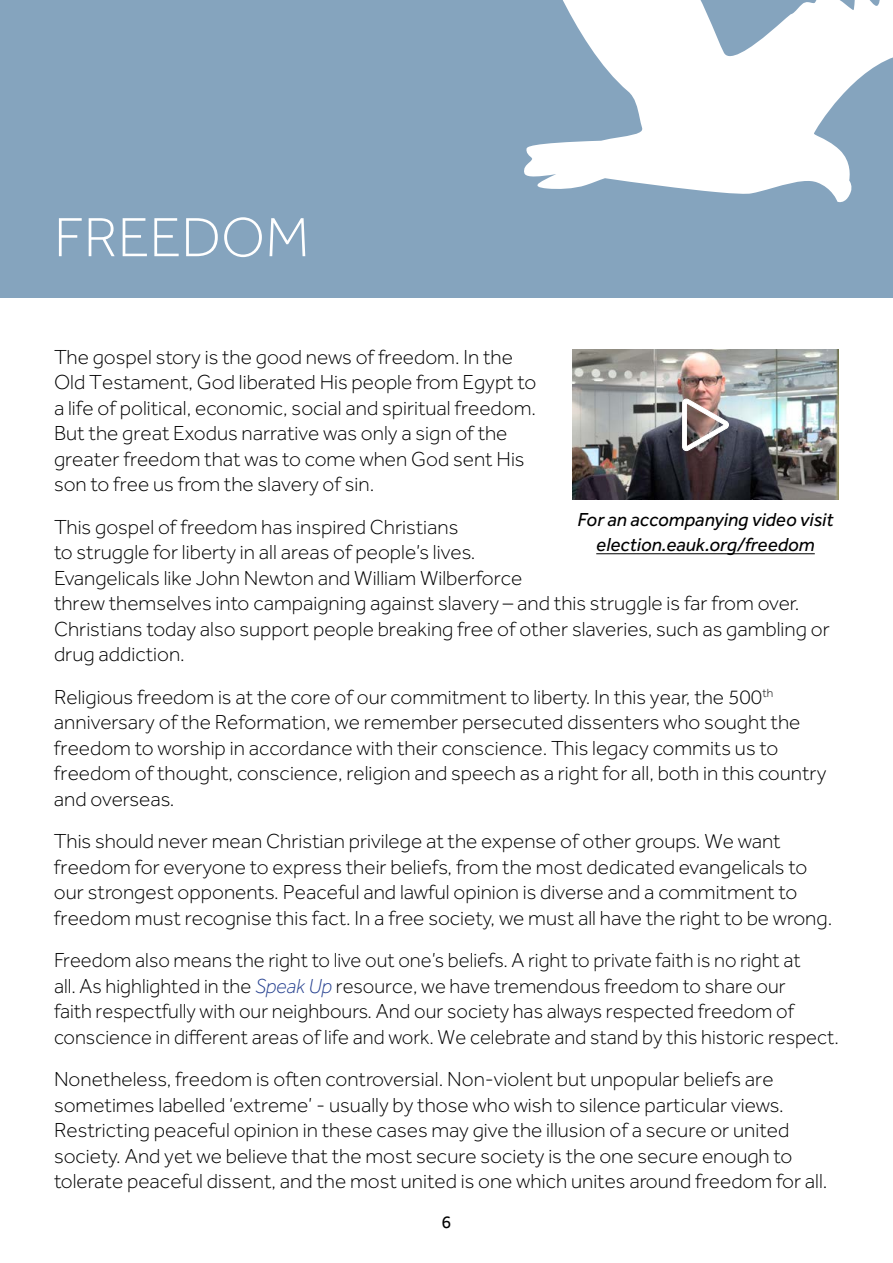
<style>
.page{position:relative;width:893px;height:1263px;background:#fff}
.page>*{position:absolute;margin:0;border:0;box-sizing:border-box;transform-origin:0 0}
.t1{font:300 57px "Effra Std";color:#fff}
.t2{font:300 21px/25.5px "Effra Std";color:#000}
.t3{font:italic 19.5px/25.5px "Effra Std";color:#000;text-align:center}
.t4{font:18px "Effra Std";color:#000}
.s1{font-style:italic;color:#25408f}
</style>
<div class="page">
<div style="left:0;top:0;width:893px;height:298px;background:#85a4be"></div>
<img style="left:572px;top:350px;width:267px;height:150px">
<hr style="left:596px;top:553px;width:219px;height:1px;background:#000">
<svg style="left:682px;top:398px;width:47px;height:53px"></svg>
<svg style="left:524px;top:0;width:369px;height:202px;fill:#fff"></svg>
<h1 class="t1" style="left:54px;top:205px;width:257px">FREEDOM</h1>
<p class="t2" style="left:54px;top:344px;width:484px">The gospel story is the good news of freedom. In the Old Testament, God liberated His people from Egypt to a life of political, economic, social and spiritual freedom.<br>But the great Exodus narrative was only a sign of the greater freedom that was to come when God sent His son to free us from the slavery of sin.</p>
<p class="t2" style="left:54px;top:514px;width:777px">This gospel of freedom has inspired Christians<br>to struggle for liberty in all areas of people’s lives.<br>Evangelicals like John Newton and William Wilberforce<br>threw themselves into campaigning against slavery – and this struggle is far from over.<br>Christians today also support people breaking free of other slaveries, such as gambling or drug addiction.</p>
<p class="t2" style="left:54px;top:684px;width:774px">Religious freedom is at the core of our commitment to liberty. In this year, the 500<sup>th </sup>anniversary of the Reformation, we remember persecuted dissenters who sought the freedom to worship in accordance with their conscience. This legacy commits us to freedom of thought, conscience, religion and speech as a right for all, both in this country and overseas.</p>
<p class="t2" style="left:54px;top:828px;width:780px">This should never mean Christian privilege at the expense of other groups. We want freedom for everyone to express their beliefs, from the most dedicated evangelicals to our strongest opponents. Peaceful and lawful opinion is diverse and a commitment to freedom must recognise this fact. In a free society, we must all have the right to be wrong.</p>
<p class="t2" style="left:54px;top:947px;width:786px">Freedom also means the right to live out one’s beliefs. A right to private faith is no right at<br>all. As highlighted in the <span class="s1">Speak Up</span> resource, we have tremendous freedom to share our<br>faith respectfully with our neighbours. And our society has always respected freedom of conscience in different areas of life and work. We celebrate and stand by this historic respect.</p>
<p class="t2" style="left:54px;top:1066px;width:775px">Nonetheless, freedom is often controversial. Non-violent but unpopular beliefs are sometimes labelled ‘extreme’ - usually by those who wish to silence particular views.<br>Restricting peaceful opinion in these cases may give the illusion of a secure or united society. And yet we believe that the most secure society is the one secure enough to tolerate peaceful dissent, and the most united is one which unites around freedom for all.</p>
<p class="t4" style="left:442px;top:1212px;width:11px">6</p>
<p class="t3" style="left:577px;top:506px;width:258px">For an accompanying video visit election.eauk.org/freedom</p>
</div>
